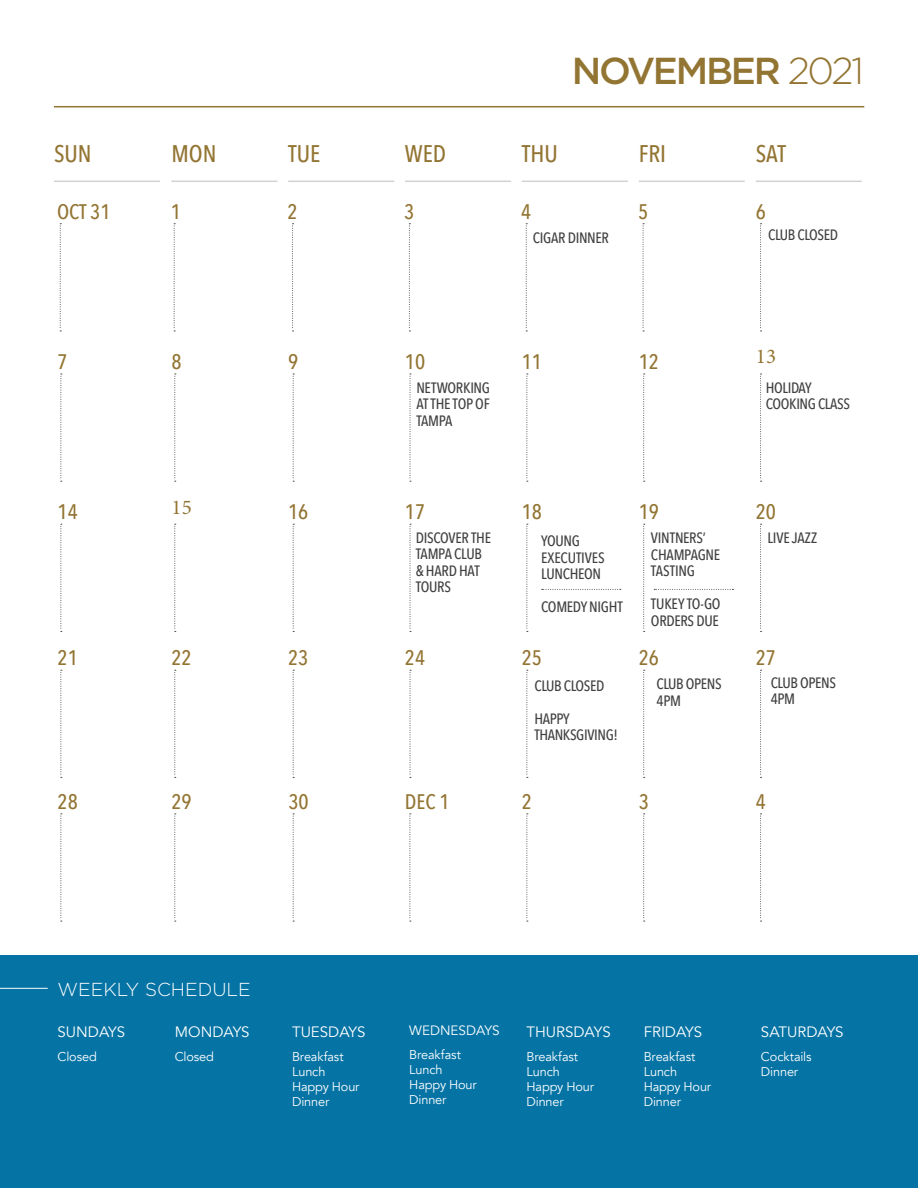
<style>
.page{position:relative;width:918px;height:1188px;background:#fff}
.page>*{position:absolute;margin:0;border:0;box-sizing:border-box;transform-origin:0 0}
.t1{font:500 37.5px "Gotham";letter-spacing:-.06em;color:#937533}
.t2{font:500 24px "Avenir Next Condensed";color:#937533}
.t3{font:500 21px "Avenir Next Condensed";color:#937533}
.t4{font:21px "Minion Pro";color:#937533}
.t5{font:300 18.75px "Gotham";color:#fff}
.t6{font:500 15px/16.5px "Avenir Next Condensed";letter-spacing:-.025em;color:#404041}
.t7{font:15px "Avenir";color:#fff}
.t8{font:13.5px "Avenir";color:#fff}
.t9{font:12.75px/15px "Avenir";letter-spacing:-.01em;color:#fff}
.s1{font-weight:300}
</style>
<div class="page">
<svg style="left:174px;top:373px;width:2px;height:109px"></svg>
<svg style="left:174px;top:524px;width:2px;height:108px"></svg>
<svg style="left:174px;top:670px;width:2px;height:108px"></svg>
<svg style="left:174px;top:813px;width:2px;height:109px"></svg>
<svg style="left:60px;top:373px;width:2px;height:109px"></svg>
<svg style="left:60px;top:524px;width:2px;height:108px"></svg>
<svg style="left:60px;top:670px;width:2px;height:108px"></svg>
<svg style="left:60px;top:813px;width:2px;height:109px"></svg>
<svg style="left:293px;top:373px;width:1px;height:109px"></svg>
<svg style="left:293px;top:524px;width:1px;height:108px"></svg>
<svg style="left:293px;top:670px;width:1px;height:108px"></svg>
<svg style="left:293px;top:813px;width:1px;height:109px"></svg>
<svg style="left:409px;top:373px;width:2px;height:109px"></svg>
<svg style="left:409px;top:524px;width:2px;height:108px"></svg>
<svg style="left:409px;top:670px;width:2px;height:108px"></svg>
<svg style="left:526px;top:373px;width:2px;height:109px"></svg>
<svg style="left:526px;top:524px;width:2px;height:108px"></svg>
<svg style="left:526px;top:670px;width:2px;height:108px"></svg>
<svg style="left:526px;top:813px;width:2px;height:109px"></svg>
<svg style="left:643px;top:373px;width:2px;height:109px"></svg>
<svg style="left:643px;top:524px;width:2px;height:108px"></svg>
<svg style="left:643px;top:670px;width:2px;height:108px"></svg>
<svg style="left:643px;top:813px;width:2px;height:109px"></svg>
<svg style="left:760px;top:223px;width:2px;height:109px"></svg>
<svg style="left:760px;top:373px;width:2px;height:109px"></svg>
<svg style="left:760px;top:524px;width:2px;height:108px"></svg>
<svg style="left:760px;top:670px;width:2px;height:108px"></svg>
<svg style="left:760px;top:813px;width:2px;height:109px"></svg>
<hr style="left:54px;top:106px;width:810px;height:1px;background:#937533">
<hr style="left:54px;top:181px;width:106px;height:1px;background:#d1d2d4">
<hr style="left:171px;top:181px;width:106px;height:1px;background:#d1d2d4">
<hr style="left:288px;top:181px;width:106px;height:1px;background:#d1d2d4">
<hr style="left:405px;top:181px;width:106px;height:1px;background:#d1d2d4">
<hr style="left:522px;top:181px;width:106px;height:1px;background:#d1d2d4">
<hr style="left:639px;top:181px;width:106px;height:1px;background:#d1d2d4">
<hr style="left:756px;top:181px;width:106px;height:1px;background:#d1d2d4">
<svg style="left:409px;top:813px;width:2px;height:109px"></svg>
<div style="left:0;top:956px;width:918px;height:232px;background:#0573a4"></div>
<hr style="left:0;top:988px;width:48px;height:1px;background:#fff">
<svg style="left:174px;top:223px;width:1px;height:109px"></svg>
<svg style="left:60px;top:223px;width:1px;height:109px"></svg>
<svg style="left:292px;top:223px;width:2px;height:109px"></svg>
<svg style="left:409px;top:223px;width:1px;height:109px"></svg>
<svg style="left:526px;top:223px;width:1px;height:109px"></svg>
<svg style="left:643px;top:223px;width:1px;height:109px"></svg>
<svg style="left:542px;top:589px;width:79px;height:1px"></svg>
<svg style="left:654px;top:589px;width:79px;height:1px"></svg>
<h1 class="t1" style="left:572px;top:54px;width:294px">NOVEMBER <span class="s1">2021</span></h1>
<h2 class="t2" style="left:54px;top:143px;width:39px">SUN</h2>
<h2 class="t2" style="left:171px;top:143px;width:47px">MON</h2>
<h2 class="t2" style="left:288px;top:143px;width:34px">TUE</h2>
<h2 class="t2" style="left:405px;top:143px;width:43px">WED</h2>
<h2 class="t2" style="left:522px;top:143px;width:37px">THU</h2>
<h2 class="t2" style="left:639px;top:143px;width:29px">FRI</h2>
<h2 class="t2" style="left:756px;top:143px;width:32px">SAT</h2>
<h3 class="t3" style="left:57px;top:202px;width:55px">OCT 31</h3>
<h3 class="t3" style="left:288px;top:202px;width:12px">2</h3>
<h3 class="t3" style="left:404px;top:202px;width:12px">3</h3>
<h3 class="t3" style="left:521px;top:202px;width:12px">4</h3>
<h3 class="t3" style="left:638px;top:202px;width:12px">5</h3>
<h3 class="t3" style="left:171px;top:202px;width:12px">1</h3>
<h3 class="t3" style="left:756px;top:202px;width:12px">6</h3>
<p class="t6" style="left:533px;top:230px;width:78px">CIGAR DINNER</p>
<p class="t6" style="left:768px;top:228px;width:71px">CLUB CLOSED</p>
<h3 class="t3" style="left:58px;top:352px;width:12px">7</h3>
<h3 class="t3" style="left:171px;top:352px;width:12px">8</h3>
<h3 class="t3" style="left:288px;top:352px;width:12px">9</h3>
<h3 class="t3" style="left:405px;top:352px;width:22px">10</h3>
<h3 class="t3" style="left:522px;top:352px;width:22px">11</h3>
<h3 class="t3" style="left:639px;top:352px;width:22px">12</h3>
<h3 class="t4" style="left:756px;top:349px;width:22px">13</h3>
<p class="t6" style="left:416px;top:381px;width:75px;text-align:justify">NETWORKING AT THE TOP OF TAMPA</p>
<p class="t6" style="left:766px;top:381px;width:86px">HOLIDAY<br>COOKING CLASS</p>
<h3 class="t3" style="left:58px;top:503px;width:22px">14</h3>
<h3 class="t4" style="left:172px;top:499px;width:22px">15</h3>
<h3 class="t3" style="left:288px;top:503px;width:22px">16</h3>
<h3 class="t3" style="left:405px;top:503px;width:22px">17</h3>
<h3 class="t3" style="left:522px;top:503px;width:22px">18</h3>
<h3 class="t3" style="left:639px;top:503px;width:22px">19</h3>
<h3 class="t3" style="left:756px;top:503px;width:22px">20</h3>
<p class="t6" style="left:416px;top:530px;width:77px">DISCOVER THE<br>TAMPA CLUB &amp; HARD HAT<br>TOURS</p>
<p class="t6" style="left:541px;top:534px;width:65px">YOUNG<br>EXECUTIVES<br>LUNCHEON</p>
<p class="t6" style="left:541px;top:600px;width:83px">COMEDY NIGHT</p>
<p class="t6" style="left:651px;top:531px;width:71px">VINTNERS’<br>CHAMPAGNE<br>TASTING</p>
<p class="t6" style="left:651px;top:597px;width:71px">TUKEY TO-GO<br>ORDERS DUE</p>
<p class="t6" style="left:767px;top:531px;width:51px">LIVE JAZZ</p>
<h3 class="t3" style="left:58px;top:649px;width:22px">21</h3>
<h3 class="t3" style="left:171px;top:649px;width:22px">22</h3>
<h3 class="t3" style="left:288px;top:649px;width:22px">23</h3>
<h3 class="t3" style="left:405px;top:649px;width:22px">24</h3>
<h3 class="t3" style="left:522px;top:649px;width:22px">25</h3>
<h3 class="t3" style="left:639px;top:649px;width:22px">26</h3>
<h3 class="t3" style="left:756px;top:649px;width:22px">27</h3>
<h3 class="t3" style="left:58px;top:792px;width:22px">28</h3>
<h3 class="t3" style="left:171px;top:792px;width:22px">29</h3>
<h3 class="t3" style="left:288px;top:792px;width:22px">30</h3>
<p class="t6" style="left:534px;top:678px;width:71px">CLUB CLOSED</p>
<p class="t6" style="left:534px;top:711px;width:85px">HAPPY<br>THANKSGIVING!</p>
<p class="t6" style="left:657px;top:677px;width:67px">CLUB OPENS<br>4PM</p>
<p class="t6" style="left:771px;top:675px;width:67px">CLUB OPENS<br>4PM</p>
<h3 class="t3" style="left:405px;top:792px;width:46px">DEC 1</h3>
<h3 class="t3" style="left:756px;top:792px;width:12px">4</h3>
<h3 class="t3" style="left:522px;top:792px;width:12px">2</h3>
<h3 class="t3" style="left:639px;top:792px;width:12px">3</h3>
<p class="t5" style="left:58px;top:981px;width:195px">WEEKLY SCHEDULE</p>
<p class="t7" style="left:58px;top:1025px;width:69px">SUNDAYS</p>
<p class="t9" style="left:58px;top:1050px;width:41px">Closed</p>
<p class="t7" style="left:175px;top:1025px;width:76px">MONDAYS</p>
<p class="t9" style="left:175px;top:1050px;width:41px">Closed</p>
<p class="t7" style="left:292px;top:1025px;width:75px">TUESDAYS</p>
<p class="t9" style="left:292px;top:1050px;width:69px">Breakfast<br>Lunch<br>Happy Hour<br>Dinner</p>
<p class="t8" style="left:409px;top:1025px;width:92px">WEDNESDAYS</p>
<p class="t9" style="left:409px;top:1049px;width:69px">Breakfast<br>Lunch<br>Happy Hour<br>Dinner</p>
<p class="t7" style="left:527px;top:1025px;width:86px">THURSDAYS</p>
<p class="t9" style="left:527px;top:1050px;width:69px">Breakfast<br>Lunch<br>Happy Hour<br>Dinner</p>
<p class="t7" style="left:644px;top:1025px;width:60px">FRIDAYS</p>
<p class="t9" style="left:644px;top:1050px;width:69px">Breakfast<br>Lunch<br>Happy Hour<br>Dinner</p>
<p class="t7" style="left:761px;top:1025px;width:84px">SATURDAYS</p>
<p class="t9" style="left:761px;top:1050px;width:52px">Cocktails<br>Dinner</p>
</div>
